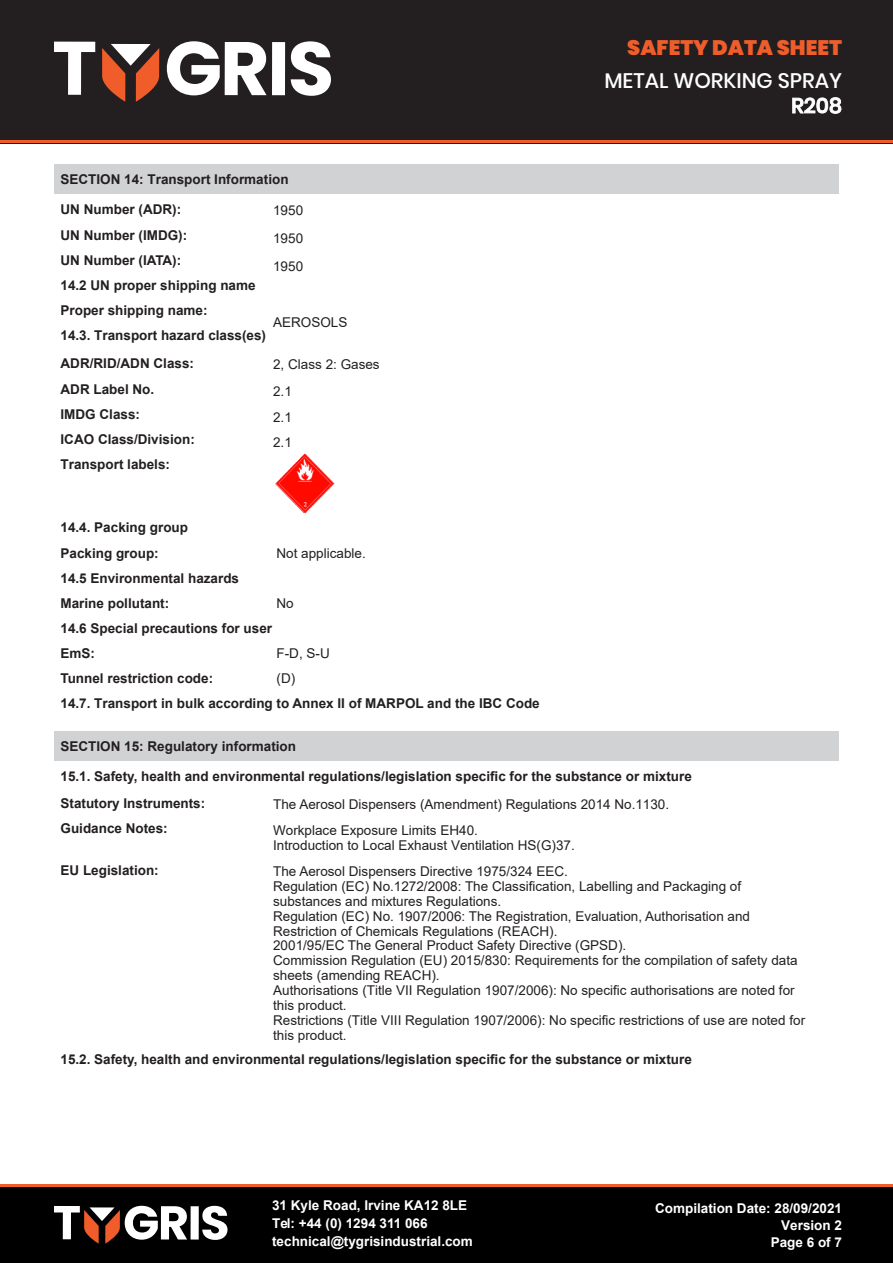
<style>
.page{position:relative;width:893px;height:1263px;background:#fff}
.page>*{position:absolute;margin:0;border:0;box-sizing:border-box;transform-origin:0 0}
.t1{font:500 21px/25.2px "Poppins";color:#fff;text-align:right}
.t2{font:900 21px "Poppins";color:#ef5d2a}
.t3{font:13.5px/14.9px "Arial";color:#231f20}
.t4{font:700 13.5px/25.2px "Arial";color:#231f20}
.t5{font:700 13.5px/18px "Arial";color:#fff}
</style>
<div class="page">
<div style="left:0;top:1186px;width:893px;height:77px;background:#000001"></div>
<hr style="left:0;top:1184px;width:893px;height:2px;background:#ef5d2a">
<div style="left:191px;top:1206px;width:8px;height:33px;background:#fff"></div>
<svg style="left:202px;top:1206px;width:26px;height:34px"></svg>
<svg style="left:54px;top:1206px;width:133px;height:38px"></svg>
<div style="left:54px;top:164px;width:784px;height:29px;background:#d1d2d4"></div>
<div style="left:54px;top:731px;width:784px;height:29px;background:#d1d2d4"></div>
<img style="left:275px;top:453px;width:60px;height:61px">
<div style="left:0;top:0;width:893px;height:143px;background:#231f20"></div>
<hr style="left:0;top:140px;width:893px;height:3px;background:#ef5d2a">
<svg style="left:54px;top:42px;width:41px;height:53px"></svg>
<svg style="left:167px;top:41px;width:100px;height:54px"></svg>
<div style="left:272px;top:42px;width:13px;height:53px;background:#fff"></div>
<svg style="left:291px;top:41px;width:40px;height:55px"></svg>
<svg style="left:102px;top:44px;width:57px;height:58px"></svg>
<h1 class="t2" style="left:627px;top:36px;width:216px">SAFETY DATA SHEET</h1>
<p class="t4" style="left:61px;top:167px;width:230px">SECTION 14: Transport Information</p>
<p class="t4" style="left:61px;top:197px;width:207px">UN Number (ADR):<br>UN Number (IMDG):<br>UN Number (IATA):<br>14.2 UN proper shipping name<br>Proper shipping name:<br>14.3. Transport hazard class(es)</p>
<p class="t3" style="left:273px;top:197px;width:32px;line-height:27.9px;text-align:justify">1950<br>1950<br>1950</p>
<p class="t3" style="left:273px;top:315px;width:76px">AEROSOLS</p>
<p class="t4" style="left:61px;top:351px;width:136px">ADR/RID/ADN Class:<br>ADR Label No.<br>IMDG Class:<br>ICAO Class/Division:<br>Transport labels:</p>
<p class="t4" style="left:61px;top:515px;width:129px">14.4. Packing group<br>Packing group:</p>
<p class="t4" style="left:61px;top:565px;width:180px">14.5 Environmental hazards<br>Marine pollutant:</p>
<p class="t3" style="left:273px;top:351px;width:108px;line-height:27px">2, Class 2: Gases<br>2.1</p>
<p class="t3" style="left:273px;top:404px;width:20px;line-height:25.2px">2.1<br>2.1</p>
<p class="t3" style="left:277px;top:545px;width:91px">Not applicable.</p>
<p class="t3" style="left:277px;top:596px;width:19px">No</p>
<p class="t4" style="left:61px;top:616px;width:213px">14.6 Special precautions for user<br>EmS:</p>
<p class="t3" style="left:277px;top:646px;width:55px">F-D, S-U</p>
<p class="t4" style="left:61px;top:666px;width:154px">Tunnel restriction code:</p>
<p class="t3" style="left:277px;top:671px;width:20px">(D)</p>
<p class="t4" style="left:61px;top:691px;width:481px">14.7. Transport in bulk according to Annex II of MARPOL and the IBC Code</p>
<p class="t4" style="left:61px;top:734px;width:237px">SECTION 15: Regulatory information</p>
<h1 class="t1" style="left:604px;top:68px;width:239px">METAL WORKING SPRAY<br>R208</h1>
<p class="t4" style="left:61px;top:763px;width:633px;line-height:27px">15.1. Safety, health and environmental regulations/legislation specific for the substance or mixture<br>Statutory Instruments:</p>
<p class="t4" style="left:61px;top:816px;width:109px">Guidance Notes:</p>
<p class="t4" style="left:61px;top:857px;width:100px">EU Legislation:</p>
<p class="t3" style="left:273px;top:791px;width:398px;line-height:26.1px">The Aerosol Dispensers (Amendment) Regulations 2014 No.1130.<br>Workplace Exposure Limits EH40.</p>
<p class="t3" style="left:273px;top:832px;width:303px;line-height:26.2px">Introduction to Local Exhaust Ventilation HS(G)37.<br>The Aerosol Dispensers Directive 1975/324 EEC.</p>
<p class="t3" style="left:273px;top:879px;width:533px">Regulation (EC) No.1272/2008: The Classification, Labelling and Packaging of substances and mixtures Regulations.<br>Regulation (EC) No. 1907/2006: The Registration, Evaluation, Authorisation and Restriction of Chemicals Regulations (REACH).<br>2001/95/EC The General Product Safety Directive (GPSD).<br>Commission Regulation (EU) 2015/830: Requirements for the compilation of safety data sheets (amending REACH).<br>Authorisations (Title VII Regulation 1907/2006): No specific authorisations are noted for this product.<br>Restrictions (Title VIII Regulation 1907/2006): No specific restrictions of use are noted for this product.</p>
<p class="t4" style="left:61px;top:1046px;width:633px">15.2. Safety, health and environmental regulations/legislation specific for the substance or mixture</p>
<p class="t5" style="left:272px;top:1196px;width:202px">31 Kyle Road, Irvine KA12 8LE<br>Tel: +44 (0) 1294 311 066 technical@tygrisindustrial.com</p>
<p class="t5" style="left:655px;top:1200px;width:188px;line-height:17px;text-align:right">Compilation Date: 28/09/2021<br>Version 2<br>Page 6 of 7</p>
</div>
